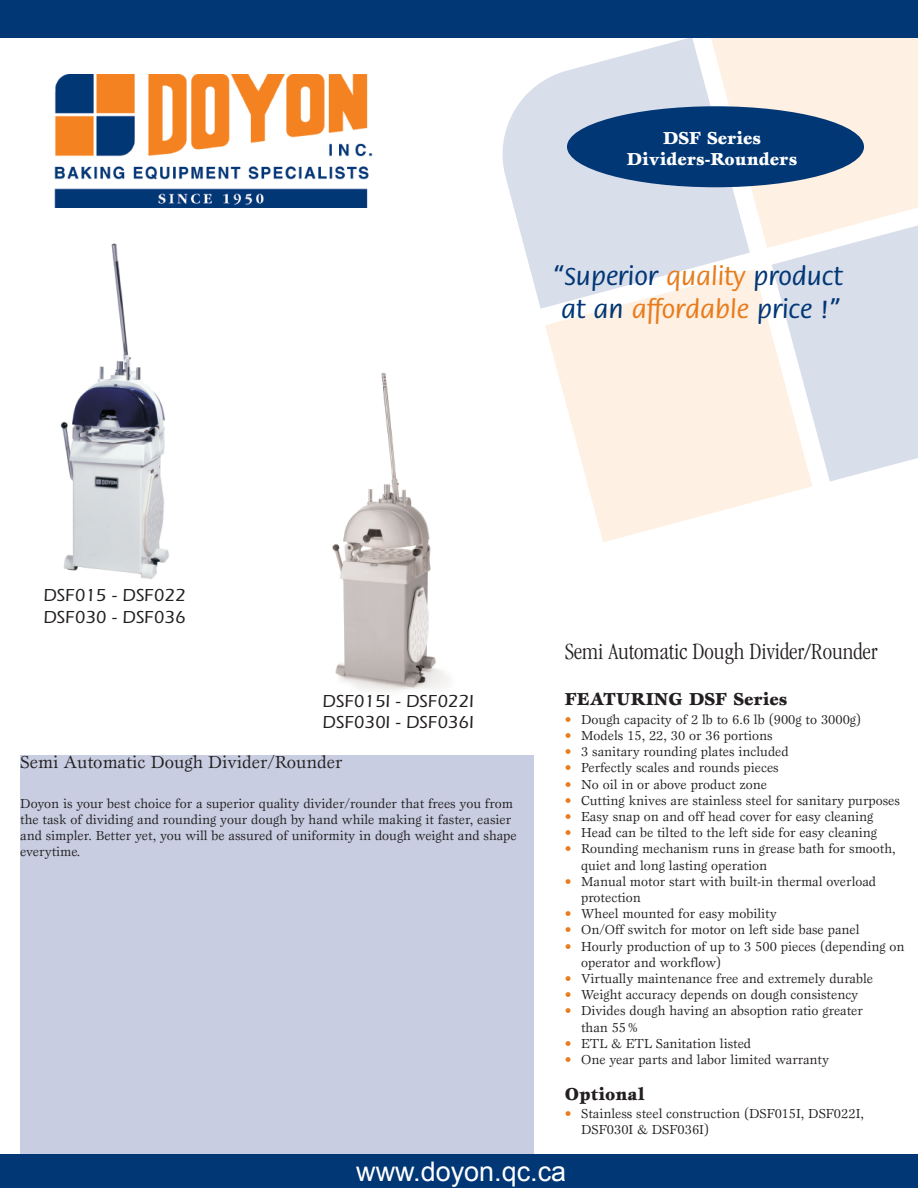
<style>
.page{position:relative;width:918px;height:1188px;background:#fff}
.page>*{position:absolute;margin:0;border:0;box-sizing:border-box;transform-origin:0 0}
.t1{font:500 27px/32.4px "Flora";color:#013775;text-align:center}
.t2{font:27px "Arial";color:#fff}
.t3{font:300 condensed 24px "Garamond";color:#231f20}
.t4{font:500 18px/21.6px "Itc Eras";color:#231f20}
.t5{font:18px "Esprit";color:#231f20}
.t6{font:900 18px/21px "Esprit";color:#fff;text-align:center}
.t7{font:900 18px "Esprit";color:#231f20}
.t8{font:13.5px/16.2px "Esprit";color:#231f20}
.s1{color:#e87c1d}
</style>
<div class="page">
<svg style="left:772px;top:248px;width:146px;height:234px"></svg>
<svg style="left:503px;top:38px;width:247px;height:271px;fill:#d9deeb"></svg>
<svg style="left:709px;top:38px;width:209px;height:210px;fill:#fef0e2"></svg>
<svg style="left:545px;top:269px;width:267px;height:273px;fill:#fef0e2"></svg>
<div style="left:0;top:0;width:918px;height:38px;background:#013775"></div>
<div style="left:567px;top:106px;width:297px;height:81px;background:#013775;border-radius:50%"></div>
<img style="left:332px;top:372px;width:117px;height:319px">
<img style="left:60px;top:243px;width:109px;height:336px">
<div style="left:20px;top:755px;width:513px;height:401px;background:#c8cde1"></div>
<img style="left:54px;top:74px;width:319px;height:134px">
<div style="left:0;top:1154px;width:918px;height:34px;background:#013775"></div>
<h3 class="t6" style="left:627px;top:129px;width:172px">DSF Series<br>Dividers-Rounders</h3>
<h1 class="t1" style="left:553px;top:262px;width:291px">“Superior <span class="s1">quality</span> product at an <span class="s1">affordable</span> price !”</h1>
<h3 class="t4" style="left:43px;top:587px;width:144px">DSF015 - DSF022<br>DSF030 - DSF036</h3>
<h3 class="t4" style="left:323px;top:692px;width:152px">DSF015I - DSF022I<br>DSF030I - DSF036I</h3>
<h3 class="t5" style="left:20px;top:755px;width:324px">Semi Automatic Dough Divider/Rounder</h3>
<p class="t8" style="left:20px;top:796px;width:498px">Doyon is your best choice for a superior quality divider/rounder that frees you from the task of dividing and rounding your dough by hand while making it faster, easier and simpler. Better yet, you will be assured of uniformity in dough weight and shape everytime.</p>
<h2 class="t3" style="left:565px;top:642px;width:314px">Semi Automatic Dough Divider/Rounder</h2>
<h3 class="t7" style="left:565px;top:693px;width:224px">FEATURING DSF Series</h3>
<p class="t8" style="left:565px;top:712px;width:298px"><span class="s1">•</span> Dough capacity of 2 lb to 6.6 lb (900g to 3000g)</p>
<p class="t8" style="left:565px;top:728px;width:209px"><span class="s1">•</span> Models 15, 22, 30 or 36 portions</p>
<p class="t8" style="left:565px;top:745px;width:225px"><span class="s1">•</span> 3 sanitary rounding plates included</p>
<p class="t8" style="left:565px;top:761px;width:215px"><span class="s1">•</span> Perfectly scales and rounds pieces</p>
<p class="t8" style="left:565px;top:777px;width:204px"><span class="s1">•</span> No oil in or above product zone</p>
<p class="t8" style="left:565px;top:793px;width:337px"><span class="s1">•</span> Cutting knives are stainless steel for sanitary purposes</p>
<p class="t8" style="left:565px;top:809px;width:310px"><span class="s1">•</span> Easy snap on and off head cover for easy cleaning</p>
<p class="t8" style="left:565px;top:826px;width:314px"><span class="s1">•</span> Head can be tilted to the left side for easy cleaning</p>
<p class="t8" style="left:581px;top:842px;width:316px;text-indent:-16px"><span class="s1">•</span> Rounding mechanism runs in grease bath for smooth, quiet and long lasting operation</p>
<p class="t8" style="left:581px;top:874px;width:297px;text-indent:-16px"><span class="s1">•</span> Manual motor start with built-in thermal overload protection</p>
<p class="t8" style="left:565px;top:907px;width:213px"><span class="s1">•</span> Wheel mounted for easy mobility</p>
<p class="t8" style="left:565px;top:923px;width:296px"><span class="s1">•</span> On/Off switch for motor on left side base panel</p>
<p class="t8" style="left:581px;top:939px;width:325px;text-indent:-16px"><span class="s1">•</span> Hourly production of up to 3 500 pieces (depending on operator and workflow)</p>
<p class="t8" style="left:565px;top:971px;width:310px"><span class="s1">•</span> Virtually maintenance free and extremely durable</p>
<p class="t8" style="left:565px;top:988px;width:295px"><span class="s1">•</span> Weight accuracy depends on dough consistency</p>
<p class="t8" style="left:581px;top:1004px;width:283px;text-indent:-16px"><span class="s1">•</span> Divides dough having an absoption ratio greater than 55%</p>
<p class="t8" style="left:565px;top:1036px;width:188px"><span class="s1">•</span> ETL &amp; ETL Sanitation listed</p>
<p class="t8" style="left:565px;top:1052px;width:266px"><span class="s1">•</span> One year parts and labor limited warranty</p>
<h3 class="t7" style="left:565px;top:1087px;width:81px">Optional</h3>
<p class="t8" style="left:581px;top:1106px;width:284px;text-indent:-16px"><span class="s1">•</span> Stainless steel construction (DSF015I, DSF022I,<br>DSF030I &amp; DSF036I)</p>
<h1 class="t2" style="left:356px;top:1157px;width:212px">www.doyon.qc.ca</h1>
</div>
